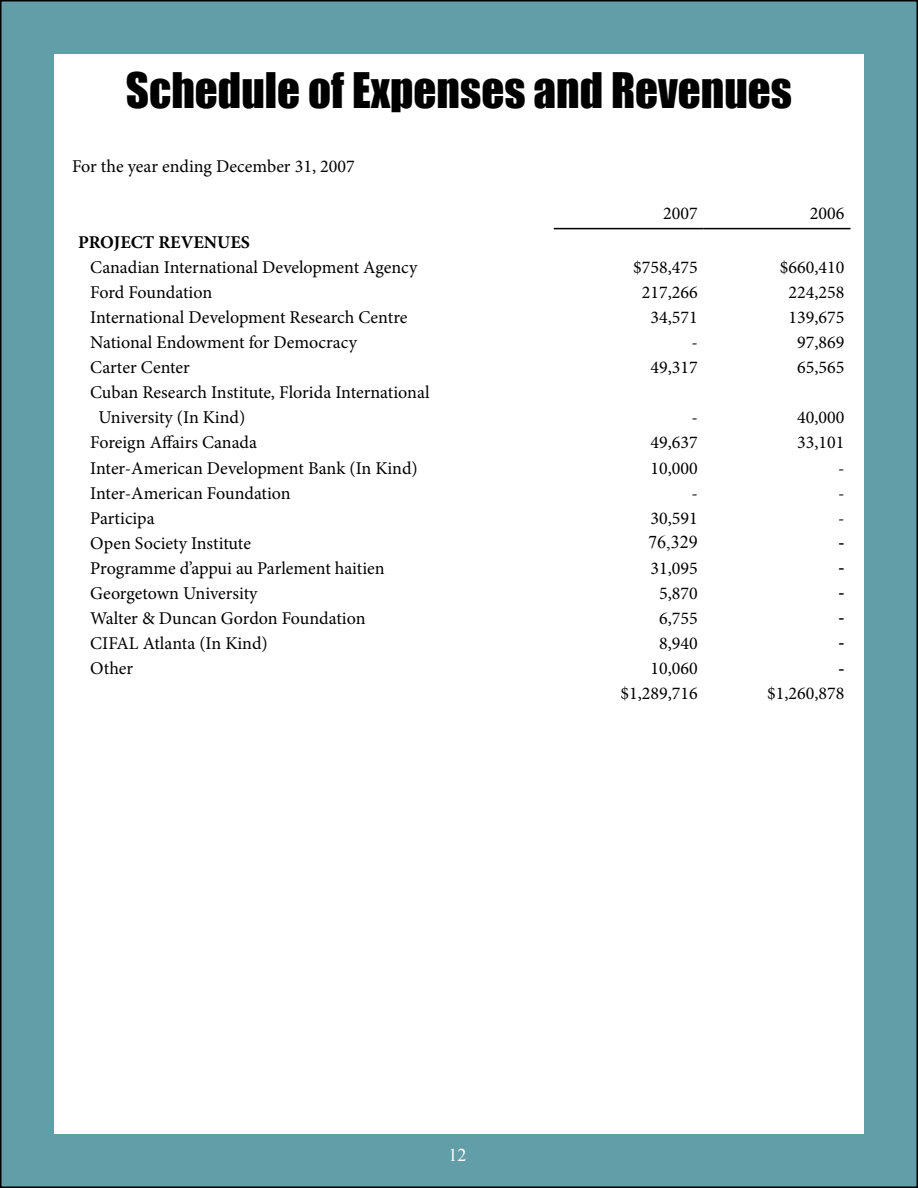
<style>
.page{position:relative;width:918px;height:1188px;background:#fff}
.page>*{position:absolute;margin:0;border:0;box-sizing:border-box;transform-origin:0 0}
.t1{font:45px "Impact";color:#000}
.t2{font:18px/25px "Minion Pro";color:#000}
.t3{font:700 18px "Minion Pro";color:#000}
.t4{font:18px "Times New Roman";color:#000}
.t5{font:18px "Times New Roman";color:#fff}
</style>
<div class="page">
<div style="left:1px;top:1px;width:916px;height:1186px;background:#629ea8"></div>
<div style="left:54px;top:54px;width:810px;height:1080px;background:#fff"></div>
<hr style="left:554px;top:228px;width:150px;height:1px;background:#000">
<hr style="left:704px;top:228px;width:146px;height:1px;background:#000">
<h1 class="t1" style="left:126px;top:55px;width:668px">Schedule of Expenses and Revenues</h1>
<p class="t2" style="left:72px;top:154px;width:284px">For the year ending December 31, 2007</p>
<p class="t2" style="left:663px;top:201px;width:36px">2007</p>
<p class="t2" style="left:810px;top:201px;width:36px">2006</p>
<p class="t3" style="left:78px;top:229px;width:173px">PROJECT REVENUES</p>
<p class="t2" style="left:90px;top:255px;width:329px">Canadian International Development Agency</p>
<p class="t2" style="left:633px;top:255px;width:66px">$758,475</p>
<p class="t2" style="left:780px;top:255px;width:66px">$660,410</p>
<p class="t2" style="left:90px;top:280px;width:124px">Ford Foundation</p>
<p class="t2" style="left:642px;top:280px;width:57px">217,266</p>
<p class="t2" style="left:789px;top:280px;width:57px">224,258</p>
<p class="t2" style="left:90px;top:305px;width:319px">International Development Research Centre</p>
<p class="t2" style="left:651px;top:305px;width:49px">34,571</p>
<p class="t2" style="left:789px;top:305px;width:57px">139,675</p>
<p class="t2" style="left:90px;top:330px;width:268px">National Endowment for Democracy</p>
<p class="t2" style="left:691px;top:330px;width:8px">-</p>
<p class="t2" style="left:797px;top:330px;width:49px">97,869</p>
<p class="t2" style="left:90px;top:355px;width:101px">Carter Center</p>
<p class="t2" style="left:651px;top:355px;width:49px">49,317</p>
<p class="t2" style="left:797px;top:355px;width:49px">65,565</p>
<p class="t2" style="left:98px;top:380px;width:333px;text-indent:-8px">Cuban Research Institute, Florida International<br>University (In Kind)</p>
<p class="t2" style="left:691px;top:405px;width:8px">-</p>
<p class="t2" style="left:797px;top:405px;width:49px">40,000</p>
<p class="t2" style="left:90px;top:430px;width:168px">Foreign Affairs Canada</p>
<p class="t2" style="left:651px;top:430px;width:49px">49,637</p>
<p class="t2" style="left:797px;top:430px;width:49px">33,101</p>
<p class="t2" style="left:90px;top:455px;width:329px">Inter-American Development Bank (In Kind)</p>
<p class="t2" style="left:651px;top:455px;width:49px">10,000</p>
<p class="t2" style="left:838px;top:455px;width:8px">-</p>
<p class="t2" style="left:90px;top:480px;width:202px">Inter-American Foundation</p>
<p class="t2" style="left:691px;top:480px;width:8px">-</p>
<p class="t2" style="left:838px;top:480px;width:8px">-</p>
<p class="t2" style="left:90px;top:506px;width:66px">Participa</p>
<p class="t2" style="left:651px;top:506px;width:49px">30,591</p>
<p class="t2" style="left:838px;top:506px;width:8px">-</p>
<p class="t2" style="left:90px;top:531px;width:162px">Open Society Institute</p>
<p class="t4" style="left:648px;top:530px;width:51px">76,329</p>
<p class="t4" style="left:839px;top:530px;width:7px">-</p>
<p class="t2" style="left:90px;top:556px;width:296px">Programme d’appui au Parlement haitien</p>
<p class="t2" style="left:651px;top:556px;width:49px">31,095</p>
<p class="t4" style="left:839px;top:555px;width:7px">-</p>
<p class="t2" style="left:90px;top:581px;width:169px">Georgetown University</p>
<p class="t2" style="left:659px;top:581px;width:40px">5,870</p>
<p class="t4" style="left:839px;top:580px;width:7px">-</p>
<p class="t2" style="left:90px;top:606px;width:277px">Walter &amp; Duncan Gordon Foundation</p>
<p class="t2" style="left:659px;top:606px;width:40px">6,755</p>
<p class="t4" style="left:839px;top:605px;width:7px">-</p>
<p class="t2" style="left:90px;top:631px;width:179px">CIFAL Atlanta (In Kind)</p>
<p class="t2" style="left:659px;top:631px;width:40px">8,940</p>
<p class="t4" style="left:839px;top:630px;width:7px">-</p>
<p class="t2" style="left:90px;top:656px;width:45px">Other</p>
<p class="t2" style="left:651px;top:656px;width:49px">10,060</p>
<p class="t4" style="left:839px;top:655px;width:7px">-</p>
<p class="t2" style="left:620px;top:681px;width:79px">$1,289,716</p>
<p class="t2" style="left:767px;top:681px;width:79px">$1,260,878</p>
<p class="t5" style="left:449px;top:1143px;width:19px">12</p>
</div>
